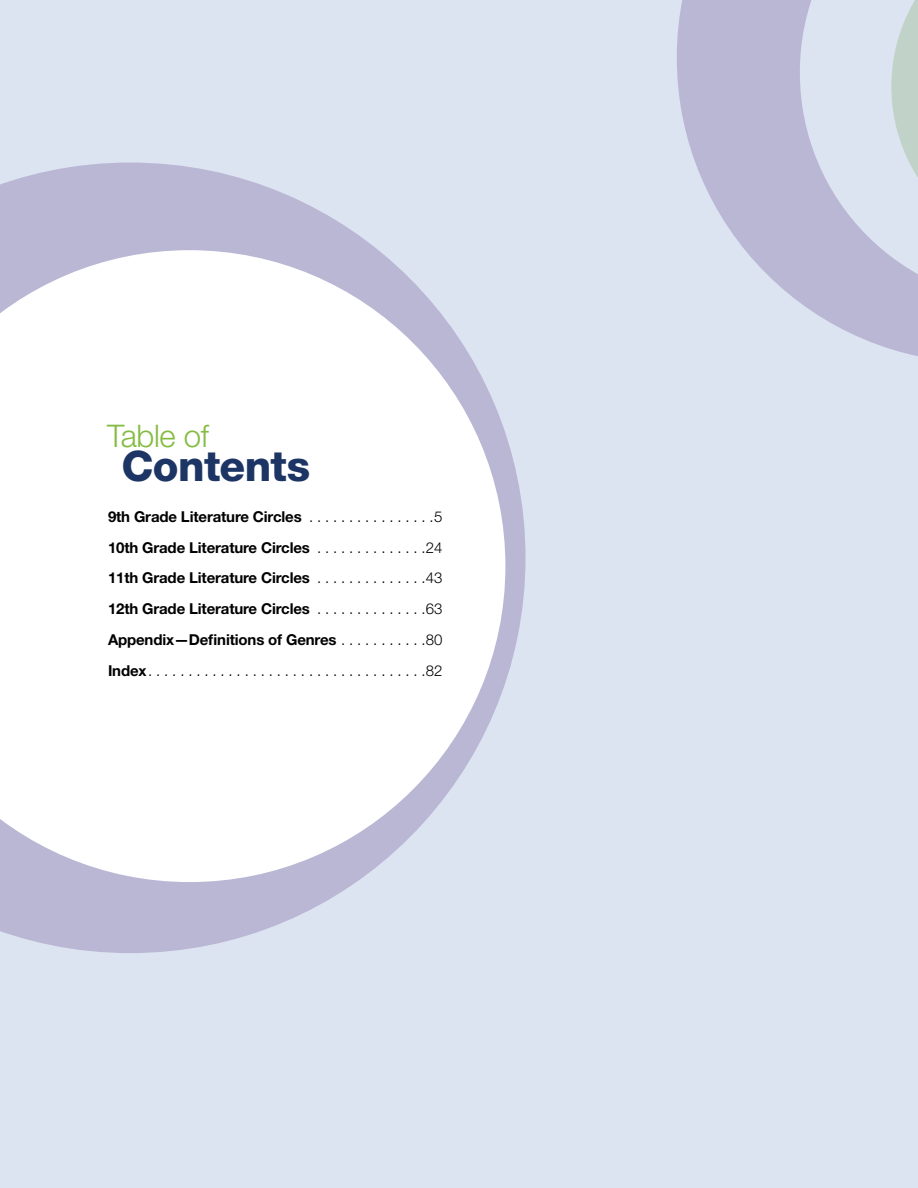
<style>
.page{position:relative;width:918px;height:1188px;background:#dce4f1}
.page>*{position:absolute;margin:0;border:0;box-sizing:border-box;transform-origin:0 0}
.t1{font:800 42.15px "Helvetica Neue LT Std";letter-spacing:-.015em;color:#1c3564}
.t2{font:300 31.2px "Helvetica Neue LT Std";letter-spacing:-.01em;color:#84bc41}
.t3{font:700 15px/30.8px "Helvetica Neue LT Std";letter-spacing:-.01em;color:#000;text-align:justify}
.s1{font-weight:300}
</style>
<div class="page">
<svg style="left:0;top:163px;width:526px;height:790px"></svg>
<svg style="left:0;top:250px;width:505px;height:632px;background:#f6f6fa"></svg>
<svg style="left:677px;top:0;width:241px;height:356px;fill:#bab7d5"></svg>
<svg style="left:891px;top:0;width:27px;height:256px"></svg>
<h2 class="t2" style="left:107px;top:417px;width:103px">Table of</h2>
<h1 class="t1" style="left:122px;top:441px;width:190px">Contents</h1>
<p class="t3" style="left:108px;top:501px;width:336px">9th Grade Literature Circles <span class="s1">. . . . . . . . . . . . . . . 5<br></span>10th Grade Literature Circles <span class="s1">. . . . . . . . . . . . . 24<br></span>11th Grade Literature Circles <span class="s1">. . . . . . . . . . . . . 43<br></span>12th Grade Literature Circles <span class="s1">. . . . . . . . . . . . . 63<br></span>Appendix—Definitions of Genres <span class="s1">. . . . . . . . . . 80<br></span>Index <span class="s1">. . . . . . . . . . . . . . . . . . . . . . . . . . . . . . . . . . 82</span></p>
</div>
